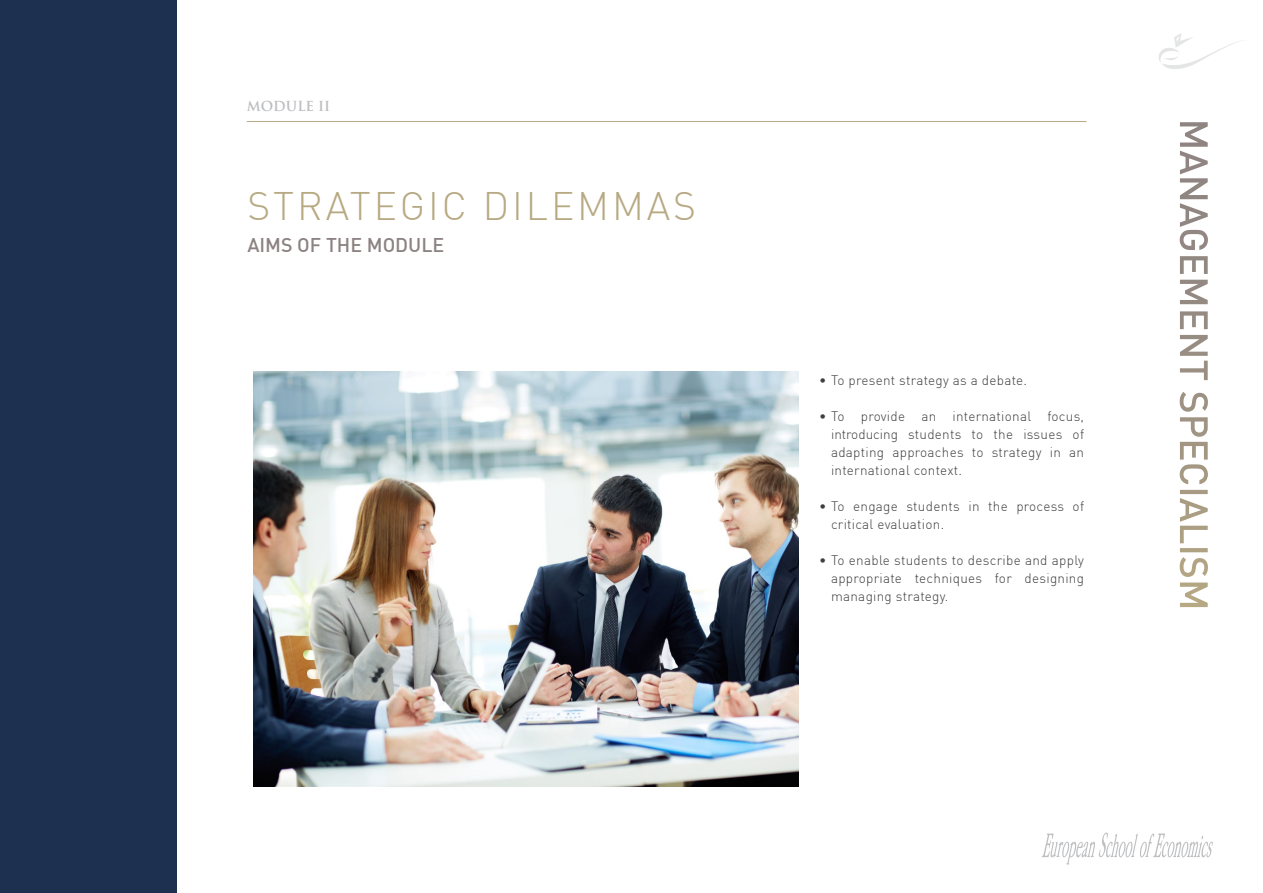
<style>
.page{position:relative;width:1263px;height:893px;background:#fff}
.page>*{position:absolute;margin:0;border:0;box-sizing:border-box;transform-origin:0 0}
.t1{font:300 39px "DIN";letter-spacing:.075em;color:#b7a982}
.t2{font:500 19.5px "DIN";color:#8c8282}
.t3{font:300 13.5px/18px "DIN";letter-spacing:.02em;color:#3e3e3f;text-align:justify}
.t4{font:700 13.5px "Trajan Pro";color:#bcbdc0}
</style>
<div class="page">
<svg style="left:1159px;top:33px;width:81px;height:36px"></svg>
<div style="left:0;top:0;width:176px;height:893px;background:#1d304f"></div>
<svg style="left:1042px;top:832px;width:171px;height:32px"></svg>
<svg style="left:1180px;top:122px;width:28px;height:358px"></svg>
<hr style="left:247px;top:121px;width:839px;height:1px;background:#b7a982">
<img style="left:253px;top:372px;width:545px;height:415px">
<p class="t4" style="left:247px;top:97px;width:85px">MODULE II</p>
<p class="t1" style="left:247px;top:182px;width:450px">STRATEGIC DILEMMAS</p>
<p class="t2" style="left:247px;top:233px;width:199px">AIMS OF THE MODULE</p>
<p class="t3" style="left:819px;top:371px;width:210px">• To present strategy as a debate.</p>
<p class="t3" style="left:831px;top:407px;width:255px;text-indent:-12px">• To provide an international focus, introducing students to the issues of adapting approaches to strategy in an international context.</p>
<p class="t3" style="left:831px;top:497px;width:255px;text-indent:-12px">• To engage students in the process of critical evaluation.</p>
<p class="t3" style="left:831px;top:551px;width:255px;text-indent:-12px">• To enable students to describe and apply appropriate techniques for designing managing strategy.</p>
</div>
